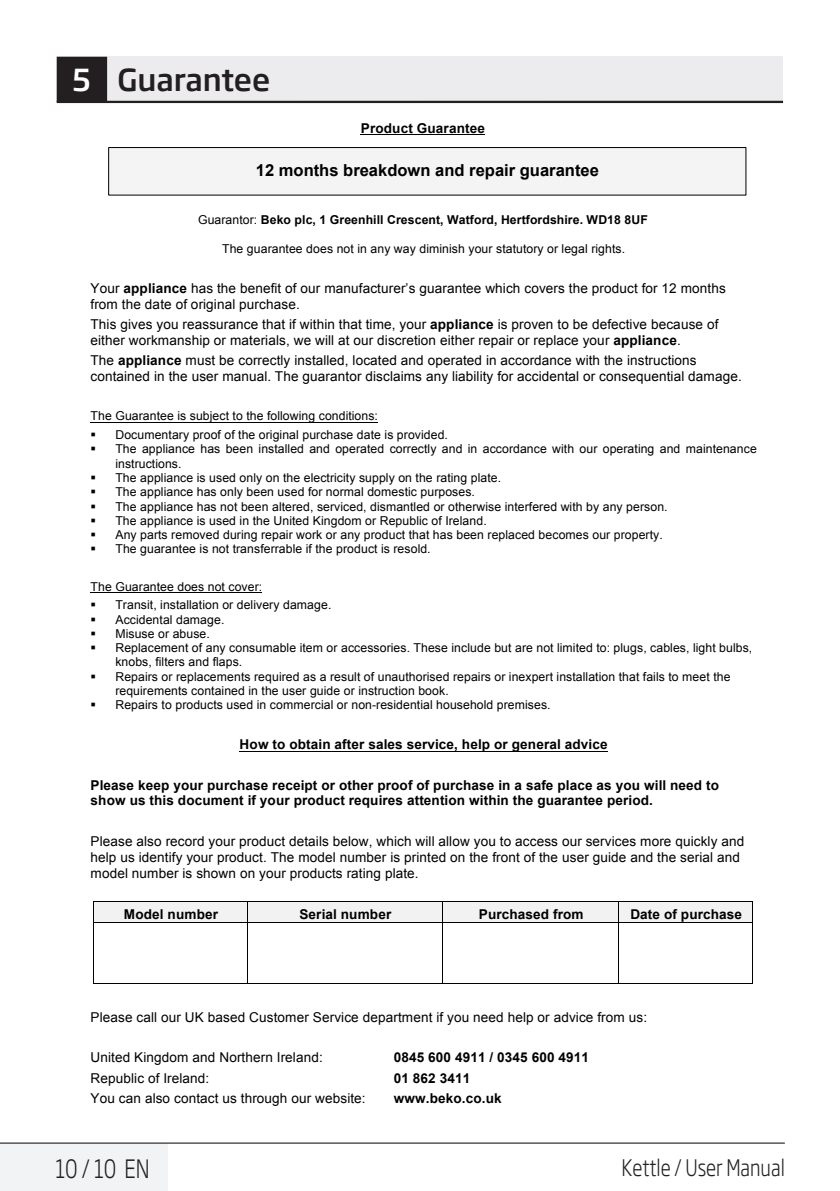
<style>
.page{position:relative;width:840px;height:1191px;background:#fff}
.page>*{position:absolute;margin:0;border:0;box-sizing:border-box;transform-origin:0 0}
.Unite_Baslik_Icerik{font:500 30px "Soho Gothic Pro";color:#231f20}
.t1{font:300 25px "Soho Gothic Pro";color:#231f20;scale:.8 1}
.t2{font:300 22.4px "Soho Gothic Pro";color:#231f20;scale:.8 1}
.t3{font:700 16.6px "Arial";color:#000}
.t4{font:13.6px/15.6px "Arial";letter-spacing:.01em;color:#000}
.t5{font:700 13.6px/15.6px "Arial";letter-spacing:.01em;color:#000}
.t6{font:12.2px/14.2px "Arial";letter-spacing:.01em;color:#000}
.t7{font:700 12.2px "Arial";letter-spacing:.01em;color:#000}
.s1{color:#fff}
.s2{font-weight:400}
.s3{font-weight:700}
</style>
<div class="page">
<div style="left:0;top:1143px;width:168px;height:48px;background:#f2f3f4"></div>
<hr style="left:0;top:1142px;width:784px;height:1px;background:#000">
<div style="left:57px;top:57px;width:725px;height:45px;background:#ececee"></div>
<hr style="left:57px;top:101px;width:725px;height:2px;background:#231f20">
<div style="left:58px;top:58px;width:48px;height:43px;background:#231f20"></div>
<div style="left:57px;top:57px;width:50px;height:45px;border:2px solid #231f20"></div>
<div style="left:109px;top:147px;width:636px;height:48px;background:#f4f4f4"></div>
<div style="left:108px;top:147px;width:637px;height:48px;border:1px solid #000"></div>
<hr style="left:360px;top:135px;width:124px;height:1px;background:#000">
<hr style="left:90px;top:422px;width:288px;height:1px;background:#000">
<hr style="left:90px;top:592px;width:172px;height:1px;background:#000">
<hr style="left:239px;top:751px;width:368px;height:1px;background:#000">
<div style="left:94px;top:902px;width:153px;height:20px;background:#f2f2f2"></div>
<div style="left:247px;top:902px;width:195px;height:20px;background:#f2f2f2"></div>
<div style="left:442px;top:902px;width:176px;height:20px;background:#f2f2f2"></div>
<div style="left:618px;top:902px;width:133px;height:20px;background:#f2f2f2"></div>
<hr style="left:94px;top:901px;width:153px;height:1px;background:#000">
<hr style="left:247px;top:901px;width:195px;height:1px;background:#000">
<hr style="left:442px;top:901px;width:176px;height:1px;background:#000">
<hr style="left:618px;top:901px;width:133px;height:1px;background:#000">
<svg style="left:93px;top:901px;width:1px;height:21px"></svg>
<hr style="left:94px;top:922px;width:153px;height:1px;background:#000">
<svg style="left:247px;top:902px;width:1px;height:20px"></svg>
<hr style="left:247px;top:922px;width:195px;height:1px;background:#000">
<svg style="left:442px;top:902px;width:1px;height:20px"></svg>
<hr style="left:442px;top:922px;width:176px;height:1px;background:#000">
<svg style="left:618px;top:902px;width:1px;height:20px"></svg>
<hr style="left:618px;top:922px;width:133px;height:1px;background:#000">
<svg style="left:751px;top:901px;width:1px;height:21px"></svg>
<hr style="left:93px;top:922px;width:1px;height:61px;background:#000">
<hr style="left:94px;top:983px;width:153px;height:1px;background:#000">
<hr style="left:247px;top:922px;width:1px;height:61px;background:#000">
<hr style="left:247px;top:983px;width:195px;height:1px;background:#000">
<hr style="left:442px;top:922px;width:1px;height:61px;background:#000">
<hr style="left:442px;top:983px;width:176px;height:1px;background:#000">
<hr style="left:618px;top:922px;width:1px;height:61px;background:#000">
<hr style="left:618px;top:983px;width:133px;height:1px;background:#000">
<hr style="left:751px;top:922px;width:1px;height:61px;background:#000">
<p class="Unite_Baslik_Icerik" style="left:72px;top:56px;width:199px"><span class="s1">5</span> Guarantee</p>
<p class="t5" style="left:360px;top:121px;width:125px">Product Guarantee</p>
<p class="t3" style="left:256px;top:159px;width:344px">12 months breakdown and repair guarantee</p>
<p class="t7" style="left:198px;top:212px;width:451px"><span class="s2">Guarantor:</span> Beko plc, 1 Greenhill Crescent, Watford, Hertfordshire. WD18 8UF</p>
<p class="t6" style="left:222px;top:241px;width:404px">The guarantee does not in any way diminish your statutory or legal rights.</p>
<p class="t4" style="left:90px;top:281px;width:636px">Your <span class="s3">appliance</span> has the benefit of our manufacturer’s guarantee which covers the product for 12 months from the date of original purchase.</p>
<p class="t4" style="left:90px;top:317px;width:629px">This gives you reassurance that if within that time, your <span class="s3">appliance</span> is proven to be defective because of either workmanship or materials, we will at our discretion either repair or replace your <span class="s3">appliance</span>.</p>
<p class="t4" style="left:90px;top:353px;width:652px">The <span class="s3">appliance</span> must be correctly installed, located and operated in accordance with the instructions contained in the user manual. The guarantor disclaims any liability for accidental or consequential damage.</p>
<p class="t6" style="left:90px;top:409px;width:289px">The Guarantee is subject to the following conditions:</p>
<p class="t6" style="left:90px;top:428px;width:359px">▪ Documentary proof of the original purchase date is provided.</p>
<p class="t6" style="left:115px;top:442px;width:642px;text-indent:-25px">▪ The appliance has been installed and operated correctly and in accordance with our operating and maintenance instructions.</p>
<p class="t6" style="left:90px;top:471px;width:412px">▪ The appliance is used only on the electricity supply on the rating plate.</p>
<p class="t6" style="left:90px;top:485px;width:386px">▪ The appliance has only been used for normal domestic purposes.</p>
<p class="t6" style="left:90px;top:499px;width:578px">▪ The appliance has not been altered, serviced, dismantled or otherwise interfered with by any person.</p>
<p class="t6" style="left:90px;top:513px;width:397px">▪ The appliance is used in the United Kingdom or Republic of Ireland.</p>
<p class="t6" style="left:90px;top:528px;width:573px">▪ Any parts removed during repair work or any product that has been replaced becomes our property.</p>
<p class="t6" style="left:90px;top:542px;width:341px">▪ The guarantee is not transferrable if the product is resold.</p>
<p class="t6" style="left:90px;top:579px;width:173px">The Guarantee does not cover:</p>
<p class="t6" style="left:90px;top:598px;width:242px">▪ Transit, installation or delivery damage.</p>
<p class="t6" style="left:90px;top:612px;width:135px">▪ Accidental damage.</p>
<p class="t6" style="left:90px;top:626px;width:121px">▪ Misuse or abuse.</p>
<p class="t6" style="left:115px;top:641px;width:638px;text-indent:-25px">▪ Replacement of any consumable item or accessories. These include but are not limited to: plugs, cables, light bulbs, knobs, filters and flaps.</p>
<p class="t6" style="left:115px;top:669px;width:616px;text-indent:-25px">▪ Repairs or replacements required as a result of unauthorised repairs or inexpert installation that fails to meet the requirements contained in the user guide or instruction book.</p>
<p class="t6" style="left:90px;top:697px;width:461px">▪ Repairs to products used in commercial or non-residential household premises.</p>
<p class="t5" style="left:239px;top:737px;width:369px">How to obtain after sales service, help or general advice</p>
<p class="t5" style="left:90px;top:777px;width:629px">Please keep your purchase receipt or other proof of purchase in a safe place as you will need to show us this document if your product requires attention within the guarantee period.</p>
<p class="t4" style="left:90px;top:833px;width:655px">Please also record your product details below, which will allow you to access our services more quickly and help us identify your product. The model number is printed on the front of the user guide and the serial and model number is shown on your products rating plate.</p>
<p class="t5" style="left:124px;top:907px;width:96px">Model number</p>
<p class="t5" style="left:299px;top:907px;width:93px">Serial number</p>
<p class="t5" style="left:478px;top:907px;width:106px">Purchased from</p>
<p class="t5" style="left:630px;top:907px;width:113px">Date of purchase</p>
<p class="t4" style="left:90px;top:1009px;width:557px">Please call our UK based Customer Service department if you need help or advice from us:</p>
<p class="t4" style="left:90px;top:1050px;width:234px">United Kingdom and Northern Ireland:</p>
<p class="t5" style="left:393px;top:1050px;width:197px">0845 600 4911 / 0345 600 4911</p>
<p class="t4" style="left:90px;top:1070px;width:120px">Republic of Ireland:</p>
<p class="t5" style="left:393px;top:1070px;width:78px">01 862 3411</p>
<p class="t4" style="left:90px;top:1090px;width:276px">You can also contact us through our website:</p>
<p class="t5" style="left:393px;top:1090px;width:109px">www.beko.co.uk</p>
<h2 class="t1" style="left:55px;top:1149px;width:119px">10 / 10 EN</h2>
<h3 class="t2" style="left:621px;top:1150px;width:205px">Kettle / User Manual</h3>
</div>
